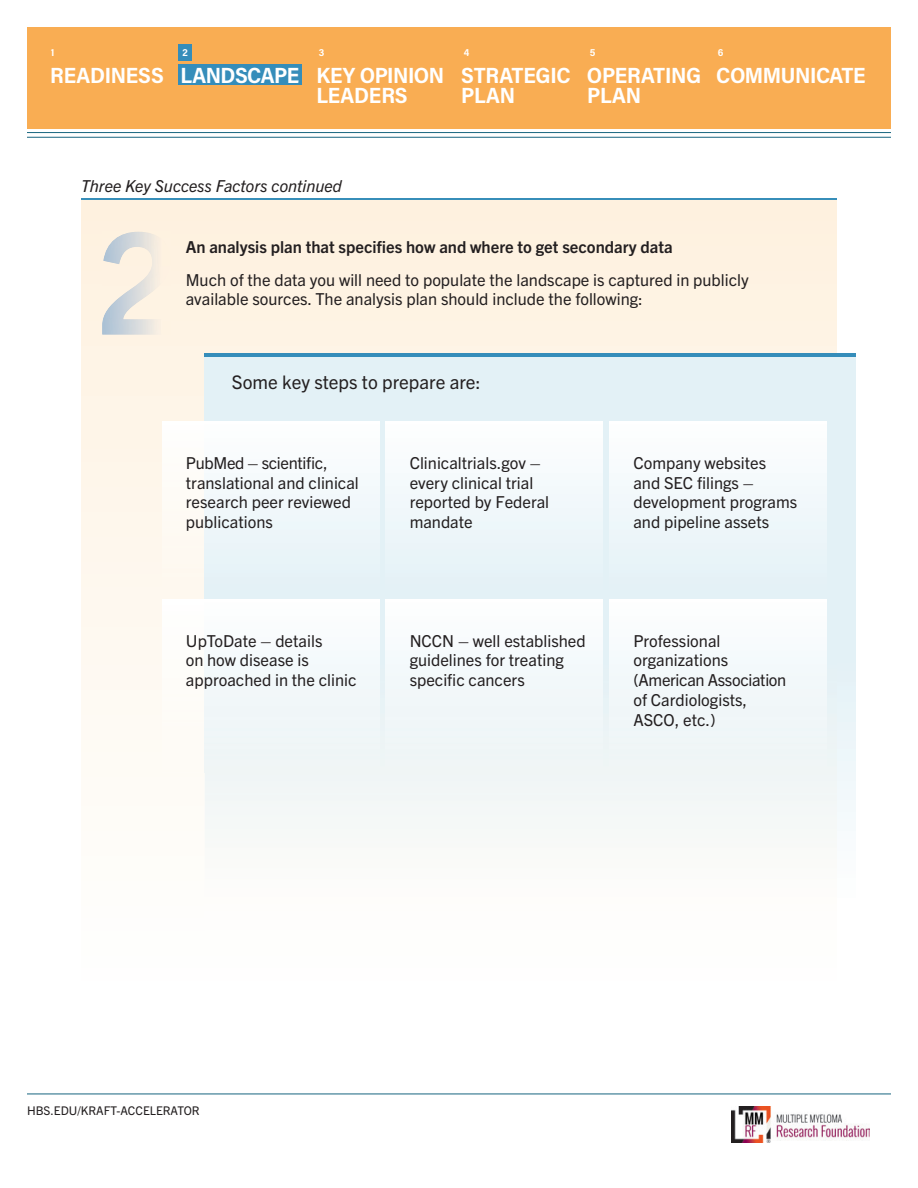
<style>
.page{position:relative;width:918px;height:1188px;background:#fff}
.page>*{position:absolute;margin:0;border:0;box-sizing:border-box;transform-origin:0 0}
.t1{font:700 22.05px/20.9px "Acumin Pro Semi Cond";letter-spacing:-.015em;color:#fff}
.t2{font:18.75px "Trade Gothic Next LT Pro";color:#231f20}
.t3{font:16.5px/19.8px "Trade Gothic Next LT Pro";color:#231f20}
.t4{font:700 16.5px "Trade Gothic Next LT Pro";color:#231f20}
.t5{font:italic 16.5px "Trade Gothic Next LT Pro";color:#231f20}
.t6{font:12px "Trade Gothic Next LT Pro";color:#231f20}
.t7{font:700 10.05px "Acumin Pro Semi Cond";color:#fff}
</style>
<div class="page">
<hr style="left:27px;top:132px;width:864px;height:1px;background:#17657f">
<hr style="left:27px;top:137px;width:864px;height:1px;background:#17657f">
<hr style="left:27px;top:1094px;width:864px;height:1px;background:#17657f">
<div style="left:27px;top:27px;width:864px;height:102px;background:#f9ad53"></div>
<img style="left:732px;top:1107px;width:138px;height:36px">
<div style="left:178px;top:64px;width:124px;height:21px;background:#358dba"></div>
<div style="left:178px;top:44px;width:14px;height:17px;background:#358dba"></div>
<svg style="left:81px;top:200px;width:756px;height:573px;background:#fdf3e4"></svg>
<div style="left:837px;top:355px;width:19px;height:576px;background:linear-gradient(to bottom,#dbedf4,#f9fcfd)"></div>
<img style="left:363px;top:356px;width:52px;height:366px">
<div style="left:574px;top:356px;width:52px;height:366px;background:#e3f1f6"></div>
<div style="left:785px;top:356px;width:52px;height:366px;background:#e3f1f6"></div>
<img style="left:205px;top:594px;width:158px;height:5px">
<img style="left:415px;top:594px;width:159px;height:5px">
<img style="left:626px;top:594px;width:159px;height:5px">
<div style="left:205px;top:356px;width:158px;height:66px;background:#e3f1f6"></div>
<div style="left:415px;top:356px;width:159px;height:66px;background:#e3f1f6"></div>
<div style="left:626px;top:356px;width:159px;height:66px;background:#e3f1f6"></div>
<hr style="left:205px;top:353px;width:651px;height:3px;background:#358dba">
<img style="left:162px;top:422px;width:217px;height:172px">
<img style="left:162px;top:599px;width:217px;height:173px">
<img style="left:386px;top:422px;width:217px;height:172px">
<img style="left:609px;top:422px;width:218px;height:172px">
<img style="left:386px;top:599px;width:217px;height:173px">
<img style="left:609px;top:599px;width:218px;height:173px">
<img style="left:102px;top:232px;width:69px;height:103px">
<hr style="left:81px;top:199px;width:756px;height:1px;background:#378eb9">
<p class="t7" style="left:182px;top:46px;width:7px">2</p>
<p class="t7" style="left:51px;top:46px;width:5px">1</p>
<p class="t7" style="left:718px;top:46px;width:7px">6</p>
<h1 class="t1" style="left:50px;top:63px;width:115px">READINESS</h1>
<p class="t7" style="left:319px;top:46px;width:7px">3</p>
<h1 class="t1" style="left:316px;top:63px;width:129px">KEY OPINION<br>LEADERS</h1>
<p class="t7" style="left:464px;top:46px;width:7px">4</p>
<p class="t7" style="left:590px;top:46px;width:7px">5</p>
<h1 class="t1" style="left:181px;top:63px;width:120px">LANDSCAPE</h1>
<h1 class="t1" style="left:461px;top:63px;width:111px">STRATEGIC<br>PLAN</h1>
<h1 class="t1" style="left:587px;top:63px;width:116px">OPERATING<br>PLAN</h1>
<h1 class="t1" style="left:716px;top:63px;width:151px">COMMUNICATE</h1>
<p class="t5" style="left:81px;top:175px;width:262px">Three Key Success Factors continued</p>
<p class="t4" style="left:186px;top:236px;width:489px">An analysis plan that specifies how and where to get secondary data</p>
<p class="t3" style="left:186px;top:269px;width:565px">Much of the data you will need to populate the landscape is captured in publicly available sources. The analysis plan should include the following:</p>
<p class="t2" style="left:232px;top:369px;width:251px">Some key steps to prepare are:</p>
<p class="t3" style="left:186px;top:452px;width:174px">PubMed – scientific, translational and clinical research peer reviewed publications</p>
<p class="t3" style="left:186px;top:630px;width:172px">UpToDate – details<br>on how disease is approached in the clinic</p>
<p class="t3" style="left:410px;top:452px;width:141px">Clinicaltrials.gov – every clinical trial reported by Federal mandate</p>
<p class="t3" style="left:633px;top:452px;width:165px">Company websites and SEC filings – development programs and pipeline assets</p>
<p class="t3" style="left:410px;top:630px;width:178px">NCCN – well established guidelines for treating specific cancers</p>
<p class="t3" style="left:633px;top:630px;width:154px">Professional organizations (American Association of Cardiologists,<br>ASCO, etc.)</p>
<p class="t6" style="left:27px;top:1102px;width:174px">HBS.EDU/KRAFT-ACCELERATOR</p>
</div>
